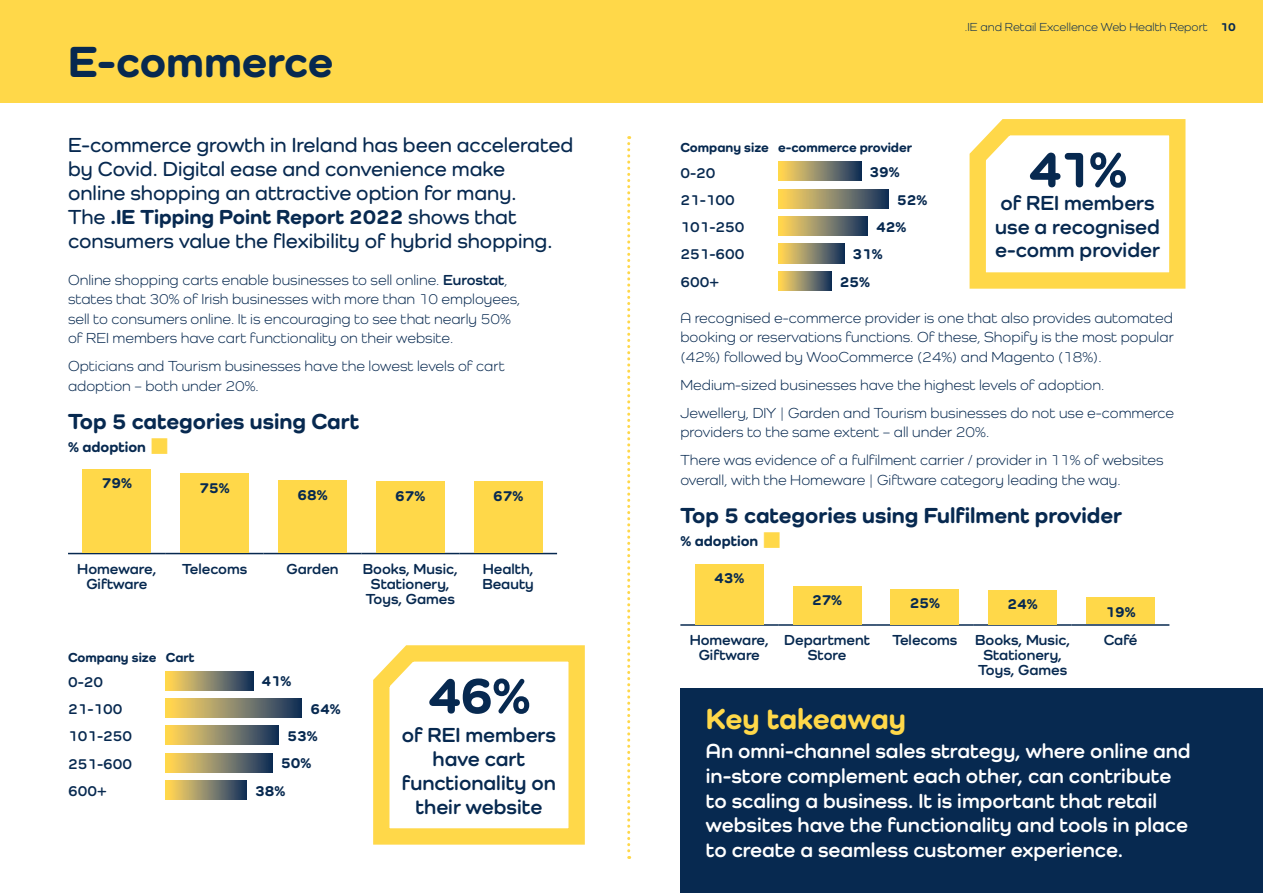
<style>
.page{position:relative;width:1263px;height:893px;background:#fff}
.page>*{position:absolute;margin:0;border:0;box-sizing:border-box;transform-origin:0 0}
.t1{font:800 52.5px "Como";color:#072950}
.t2{font:800 45px "Como";color:#072950}
.t3{font:800 30px "Como";color:#ffd849}
.t4{font:800 22.5px "Como";color:#072950}
.t5{font:700 21px/24.8px "Como";color:#fff}
.t6{font:600 21px/24px "Como";color:#072950}
.t7{font:700 21px/24px "Como";color:#072950;text-align:center}
.t8{font:15px/19.5px "Como";color:#072950}
.t9{font:700 15px/27.2px "Como";color:#072950;text-align:center}
.t10{font:800 15px "Como";color:#072950}
.t11{font:800 13.5px "Como";color:#072950}
.t12{font:12px "Como";color:#072950}
.s1{font-weight:800}
.s2{font-weight:700}
.s3{color:#ffd849}
</style>
<div class="page">
<div style="left:0;top:0;width:1263px;height:102px;background:#ffd849"></div>
<div style="left:680px;top:689px;width:583px;height:204px;background:#072950"></div>
<svg style="left:373px;top:645px;width:212px;height:200px"></svg>
<svg style="left:969px;top:119px;width:217px;height:170px"></svg>
<hr style="left:68px;top:553px;width:98px;height:1px;background:#072950">
<hr style="left:166px;top:553px;width:98px;height:1px;background:#072950">
<hr style="left:264px;top:553px;width:97px;height:1px;background:#072950">
<hr style="left:361px;top:553px;width:98px;height:1px;background:#072950">
<hr style="left:459px;top:553px;width:98px;height:1px;background:#072950">
<div style="left:83px;top:469px;width:68px;height:84px;background:#ffd849"></div>
<div style="left:181px;top:473px;width:68px;height:80px;background:#ffd849"></div>
<div style="left:279px;top:480px;width:68px;height:73px;background:#ffd849"></div>
<div style="left:376px;top:482px;width:68px;height:71px;background:#ffd849"></div>
<div style="left:474px;top:482px;width:68px;height:71px;background:#ffd849"></div>
<hr style="left:680px;top:624px;width:98px;height:2px;background:#072950">
<hr style="left:778px;top:624px;width:98px;height:2px;background:#072950">
<hr style="left:876px;top:624px;width:98px;height:2px;background:#072950">
<hr style="left:974px;top:624px;width:97px;height:2px;background:#072950">
<hr style="left:1071px;top:624px;width:98px;height:2px;background:#072950">
<div style="left:695px;top:564px;width:68px;height:60px;background:#ffd849"></div>
<div style="left:793px;top:586px;width:68px;height:38px;background:#ffd849"></div>
<div style="left:891px;top:589px;width:68px;height:35px;background:#ffd849"></div>
<div style="left:989px;top:590px;width:68px;height:34px;background:#ffd849"></div>
<div style="left:1086px;top:597px;width:68px;height:27px;background:#ffd849"></div>
<svg style="left:166px;top:671px;width:87px;height:19px;background:#8f8963"></svg>
<svg style="left:166px;top:698px;width:136px;height:19px;background:#8e8863"></svg>
<svg style="left:166px;top:726px;width:113px;height:19px;background:#8e8863"></svg>
<svg style="left:166px;top:753px;width:106px;height:19px;background:#8f8963"></svg>
<svg style="left:166px;top:780px;width:81px;height:20px;background:#8f8863"></svg>
<svg style="left:778px;top:162px;width:83px;height:19px;background:#908963"></svg>
<svg style="left:778px;top:189px;width:111px;height:19px;background:#8f8863"></svg>
<svg style="left:778px;top:217px;width:89px;height:19px;background:#908963"></svg>
<svg style="left:778px;top:244px;width:66px;height:19px"></svg>
<svg style="left:778px;top:271px;width:53px;height:19px"></svg>
<svg style="left:627px;top:136px;width:3px;height:723px"></svg>
<h2 class="t2" style="left:68px;top:34px;width:267px">E-commerce</h2>
<p class="t6" style="left:68px;top:133px;width:507px">E-commerce growth in Ireland has been accelerated by Covid. Digital ease and convenience make<br>online shopping an attractive option for many.<br>The <span class="s1">.IE Tipping Point Report 2022</span> shows that consumers value the flexibility of hybrid shopping.</p>
<p class="t8" style="left:68px;top:270px;width:454px">Online shopping carts enable businesses to sell online. <span class="s2">Eurostat</span>, states that 30% of Irish businesses with more than 10 employees, sell to consumers online. It is encouraging to see that nearly 50% of REI members have cart functionality on their website.</p>
<p class="t8" style="left:68px;top:356px;width:438px">Opticians and Tourism businesses have the lowest levels of cart adoption – both under 20%.</p>
<h3 class="t4" style="left:68px;top:407px;width:293px">Top 5 categories using Cart</h3>
<p class="t10" style="left:68px;top:437px;width:103px">% adoption <span class="s3">■</span></p>
<p class="t10" style="left:102px;top:474px;width:32px">79%</p>
<p class="t10" style="left:200px;top:478px;width:32px">75%</p>
<p class="t10" style="left:297px;top:485px;width:32px">68%</p>
<p class="t10" style="left:395px;top:486px;width:32px">67%</p>
<p class="t10" style="left:493px;top:486px;width:32px">67%</p>
<p class="t9" style="left:77px;top:561px;width:81px;line-height:15px">Homeware,<br>Giftware</p>
<p class="t9" style="left:182px;top:555px;width:67px">Telecoms</p>
<p class="t9" style="left:287px;top:555px;width:53px">Garden</p>
<p class="t9" style="left:363px;top:561px;width:96px;line-height:15px">Books, Music,<br>Stationery,<br>Toys, Games</p>
<p class="t9" style="left:482px;top:561px;width:53px;line-height:15px;text-align:left">Health,<br>Beauty</p>
<p class="t11" style="left:68px;top:649px;width:128px">Company size Cart</p>
<p class="t9" style="left:68px;top:668px;width:66px;text-align:left">0-20<br>21-100<br>101-250<br>251-600<br>600+</p>
<p class="t10" style="left:261px;top:672px;width:32px">41%</p>
<p class="t10" style="left:310px;top:699px;width:32px">64%</p>
<p class="t10" style="left:287px;top:727px;width:32px">53%</p>
<p class="t10" style="left:281px;top:754px;width:32px">50%</p>
<p class="t10" style="left:255px;top:781px;width:32px">38%</p>
<h1 class="t1" style="left:427px;top:663px;width:105px">46%</h1>
<h3 class="t7" style="left:402px;top:722px;width:156px">of REI members have cart functionality on their website</h3>
<p class="t12" style="left:965px;top:19px;width:272px">.IE and Retail Excellence Web Health Report <span class="s1">10</span></p>
<p class="t11" style="left:680px;top:140px;width:233px">Company size e-commerce provider</p>
<p class="t9" style="left:680px;top:159px;width:66px;text-align:left">0-20<br>21-100<br>101-250<br>251-600<br>600+</p>
<p class="t10" style="left:870px;top:163px;width:32px">39%</p>
<p class="t10" style="left:897px;top:190px;width:32px">52%</p>
<p class="t10" style="left:876px;top:218px;width:32px">42%</p>
<p class="t10" style="left:853px;top:245px;width:32px">31%</p>
<p class="t10" style="left:840px;top:272px;width:32px">25%</p>
<h1 class="t1" style="left:1028px;top:137px;width:101px">41%</h1>
<h3 class="t7" style="left:995px;top:191px;width:166px;line-height:23.4px;text-align:left">of REI members use a recognised e-comm provider</h3>
<p class="t8" style="left:680px;top:308px;width:495px;text-align:justify">A recognised e-commerce provider is one that also provides automated booking or reservations functions. Of these, Shopify is the most popular (42%) followed by WooCommerce (24%) and Magento (18%).</p>
<p class="t8" style="left:680px;top:370px;width:495px;line-height:28px">Medium-sized businesses have the highest levels of adoption.<br>Jewellery, DIY | Garden and Tourism businesses do not use e-commerce</p>
<p class="t8" style="left:680px;top:418px;width:485px;line-height:28px">providers to the same extent – all under 20%.<br>There was evidence of a fulfilment carrier / provider in 11% of websites</p>
<p class="t8" style="left:680px;top:470px;width:442px">overall, with the Homeware | Giftware category leading the way.</p>
<h3 class="t4" style="left:680px;top:502px;width:443px">Top 5 categories using Fulfilment provider</h3>
<p class="t10" style="left:680px;top:531px;width:103px">% adoption <span class="s3">■</span></p>
<p class="t10" style="left:714px;top:568px;width:32px">43%</p>
<p class="t10" style="left:812px;top:591px;width:32px">27%</p>
<p class="t10" style="left:910px;top:594px;width:32px">25%</p>
<p class="t10" style="left:1008px;top:595px;width:32px">24%</p>
<p class="t9" style="left:690px;top:632px;width:81px;line-height:15px">Homeware,<br>Giftware</p>
<p class="t9" style="left:784px;top:632px;width:87px;line-height:15px">Department<br>Store</p>
<p class="t9" style="left:892px;top:626px;width:179px">Telecoms Books, Music,</p>
<p class="t9" style="left:983px;top:641px;width:80px">Stationery,</p>
<p class="t9" style="left:978px;top:656px;width:91px">Toys, Games</p>
<p class="t10" style="left:1105px;top:602px;width:32px">19%</p>
<p class="t9" style="left:1104px;top:626px;width:35px">Café</p>
<h3 class="t3" style="left:706px;top:700px;width:202px">Key takeaway</h3>
<p class="t5" style="left:706px;top:738px;width:486px">An omni-channel sales strategy, where online and in-store complement each other, can contribute to scaling a business. It is important that retail websites have the functionality and tools in place to create a seamless customer experience.</p>
</div>
